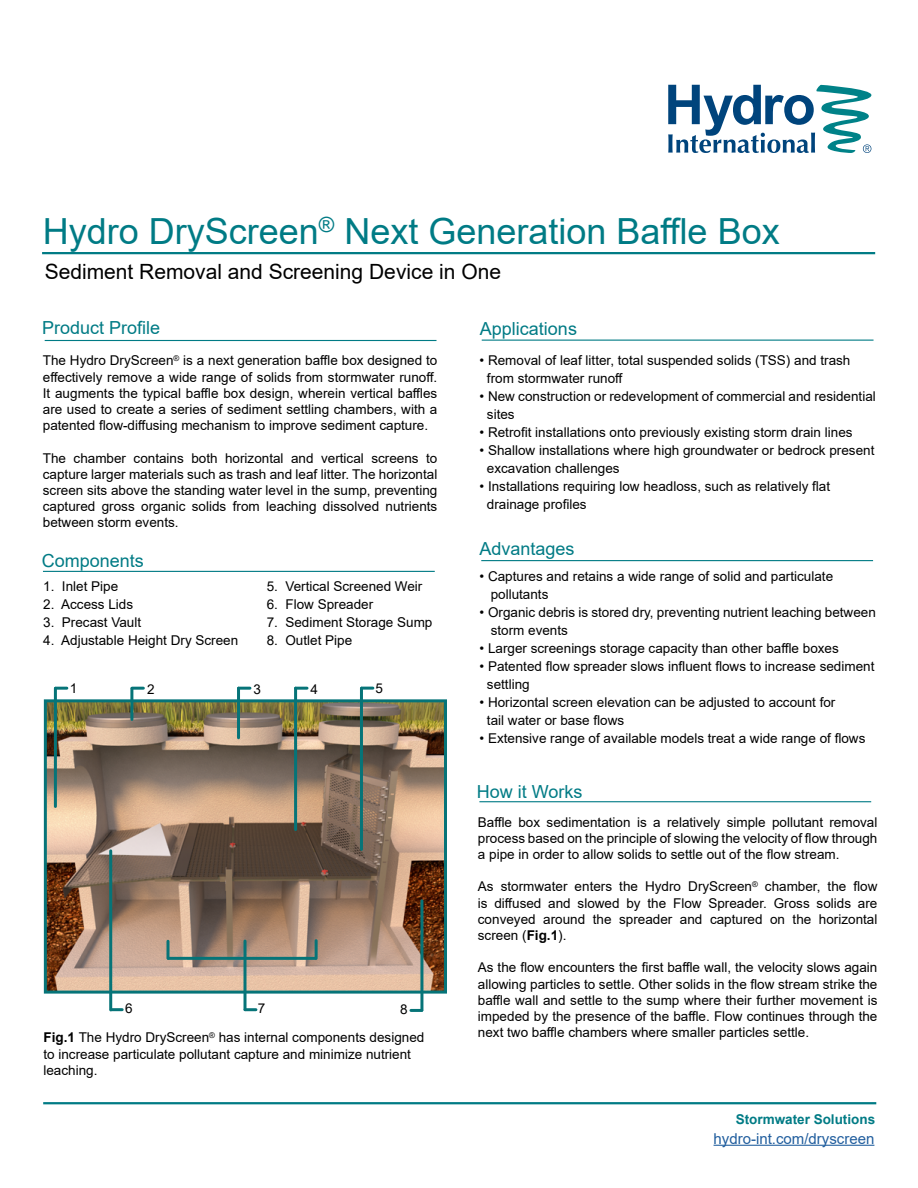
<style>
.page{position:relative;width:918px;height:1188px;background:#fff}
.page>*{position:absolute;margin:0;border:0;box-sizing:border-box;transform-origin:0 0}
.t1{font:36px "Arial";color:#007b85}
.t2{font:21px "Arial";color:#000}
.t3{font:18px "Arial";color:#007b85}
.t4{font:15px "Arial";color:#215e9e}
.t5{font:13.5px/16.2px "Arial";color:#000}
.t6{font:700 13.5px "Arial";color:#007b85}
.s1{font-weight:700}
</style>
<div class="page">
<img style="left:48px;top:703px;width:395px;height:287px">
<div style="left:44px;top:699px;width:403px;height:295px;border:3px solid #067478"></div>
<svg style="left:668px;top:85px;width:204px;height:68px"></svg>
<hr style="left:42px;top:252px;width:833px;height:2px;background:#007b85">
<hr style="left:45px;top:340px;width:391px;height:1px;background:#007b85">
<hr style="left:43px;top:1102px;width:833px;height:2px;background:#007b85">
<hr style="left:714px;top:1145px;width:160px;height:1px;background:#215e9e">
<hr style="left:479px;top:801px;width:392px;height:1px;background:#007b85">
<hr style="left:43px;top:571px;width:392px;height:1px;background:#007b85">
<svg style="left:56px;top:687px;width:11px;height:3px"></svg>
<hr style="left:54px;top:688px;width:3px;height:118px;background:#067478">
<hr style="left:482px;top:340px;width:392px;height:1px;background:#007b85">
<hr style="left:481px;top:560px;width:392px;height:1px;background:#007b85">
<svg style="left:132px;top:687px;width:11px;height:3px"></svg>
<hr style="left:130px;top:688px;width:3px;height:31px;background:#067478">
<svg style="left:239px;top:687px;width:11px;height:3px"></svg>
<hr style="left:237px;top:688px;width:3px;height:50px;background:#067478">
<svg style="left:111px;top:1008px;width:11px;height:3px"></svg>
<hr style="left:109px;top:851px;width:3px;height:159px;background:#067478">
<svg style="left:245px;top:1008px;width:11px;height:3px"></svg>
<hr style="left:244px;top:941px;width:3px;height:69px;background:#067478">
<svg style="left:411px;top:1009px;width:11px;height:3px"></svg>
<hr style="left:420px;top:901px;width:3px;height:109px;background:#067478">
<svg style="left:362px;top:687px;width:11px;height:3px"></svg>
<hr style="left:360px;top:688px;width:3px;height:161px;background:#067478">
<svg style="left:296px;top:687px;width:11px;height:3px"></svg>
<hr style="left:294px;top:688px;width:3px;height:142px;background:#067478">
<hr style="left:315px;top:941px;width:3px;height:17px;background:#067478">
<svg style="left:166px;top:941px;width:4px;height:17px"></svg>
<hr style="left:168px;top:957px;width:148px;height:3px;background:#067478">
<h1 class="t1" style="left:43px;top:207px;width:738px">Hydro DryScreen<sup>®</sup> Next Generation Baffle Box</h1>
<h2 class="t2" style="left:45px;top:257px;width:458px">Sediment Removal and Screening Device in One</h2>
<h3 class="t3" style="left:42px;top:316px;width:120px">Product Profile</h3>
<p class="t5" style="left:43px;top:352px;width:396px;text-align:justify">The Hydro DryScreen<sup>®</sup> is a next generation baffle box designed to effectively remove a wide range of solids from stormwater runoff.<br>It augments the typical baffle box design, wherein vertical baffles are used to create a series of sediment settling chambers, with a patented flow-diffusing mechanism to improve sediment capture.</p>
<p class="t5" style="left:43px;top:450px;width:396px;text-align:justify">The chamber contains both horizontal and vertical screens to capture larger materials such as trash and leaf litter. The horizontal screen sits above the standing water level in the sump, preventing captured gross organic solids from leaching dissolved nutrients between storm events.</p>
<h3 class="t3" style="left:42px;top:548px;width:104px">Components</h3>
<p class="t5" style="left:43px;top:578px;width:77px">1. Inlet Pipe</p>
<p class="t5" style="left:43px;top:596px;width:92px">2. Access Lids</p>
<p class="t5" style="left:43px;top:614px;width:100px">3. Precast Vault</p>
<p class="t5" style="left:43px;top:632px;width:197px">4. Adjustable Height Dry Screen</p>
<p class="t5" style="left:147px;top:681px;width:9px">2</p>
<p class="t5" style="left:70px;top:680px;width:9px">1</p>
<p class="t5" style="left:267px;top:578px;width:157px">5. Vertical Screened Weir</p>
<p class="t5" style="left:267px;top:596px;width:108px">6. Flow Spreader</p>
<p class="t5" style="left:267px;top:614px;width:167px">7. Sediment Storage Sump</p>
<p class="t5" style="left:267px;top:632px;width:87px">8. Outlet Pipe</p>
<p class="t5" style="left:253px;top:681px;width:9px">3</p>
<p class="t5" style="left:310px;top:681px;width:9px">4</p>
<p class="t5" style="left:375px;top:680px;width:9px">5</p>
<p class="t5" style="left:125px;top:1000px;width:9px">6</p>
<p class="t5" style="left:258px;top:1000px;width:9px">7</p>
<p class="t5" style="left:400px;top:1001px;width:9px">8</p>
<p class="t5" style="left:43px;top:1030px;width:382px"><span class="s1">Fig.1</span> The Hydro DryScreen<sup>®</sup> has internal components designed to increase particulate pollutant capture and minimize nutrient leaching.</p>
<h3 class="t3" style="left:480px;top:316px;width:99px">Applications</h3>
<p class="t5" style="left:487px;top:352px;width:365px;line-height:18px;text-indent:-8px">• Removal of leaf litter, total suspended solids (TSS) and trash from stormwater runoff</p>
<p class="t5" style="left:487px;top:387px;width:390px;line-height:18px;text-indent:-8px">• New construction or redevelopment of commercial and residential sites</p>
<p class="t5" style="left:479px;top:424px;width:375px">• Retrofit installations onto previously existing storm drain lines</p>
<p class="t5" style="left:487px;top:441px;width:389px;line-height:18px;text-indent:-8px">• Shallow installations where high groundwater or bedrock present excavation challenges</p>
<p class="t5" style="left:487px;top:477px;width:345px;line-height:18px;text-indent:-8px">• Installations requiring low headloss, such as relatively flat drainage profiles</p>
<h3 class="t3" style="left:480px;top:537px;width:97px">Advantages</h3>
<p class="t5" style="left:491px;top:567px;width:344px;line-height:18px;text-indent:-11px">• Captures and retains a wide range of solid and particulate pollutants</p>
<p class="t5" style="left:491px;top:603px;width:387px;line-height:18px;text-indent:-11px">• Organic debris is stored dry, preventing nutrient leaching between storm events</p>
<p class="t5" style="left:479px;top:640px;width:361px">• Larger screenings storage capacity than other baffle boxes</p>
<p class="t5" style="left:487px;top:657px;width:389px;line-height:18px;text-indent:-8px">• Patented flow spreader slows influent flows to increase sediment settling</p>
<p class="t5" style="left:487px;top:693px;width:350px;line-height:18px;text-indent:-8px">• Horizontal screen elevation can be adjusted to account for tail water or base flows</p>
<p class="t5" style="left:479px;top:730px;width:388px">• Extensive range of available models treat a wide range of flows</p>
<h3 class="t3" style="left:477px;top:780px;width:107px">How it Works</h3>
<p class="t5" style="left:478px;top:814px;width:401px;text-align:justify">Baffle box sedimentation is a relatively simple pollutant removal process based on the principle of slowing the velocity of flow through a pipe in order to allow solids to settle out of the flow stream.</p>
<p class="t5" style="left:478px;top:879px;width:401px;text-align:justify">As stormwater enters the Hydro DryScreen<sup>®</sup> chamber, the flow is diffused and slowed by the Flow Spreader. Gross solids are conveyed around the spreader and captured on the horizontal screen (<span class="s1">Fig.1</span>).</p>
<p class="t5" style="left:478px;top:960px;width:401px;text-align:justify">As the flow encounters the first baffle wall, the velocity slows again allowing particles to settle. Other solids in the flow stream strike the baffle wall and settle to the sump where their further movement is impeded by the presence of the baffle. Flow continues through the next two baffle chambers where smaller particles settle.</p>
<p class="t6" style="left:736px;top:1110px;width:141px">Stormwater Solutions</p>
<p class="t4" style="left:714px;top:1128px;width:162px">hydro-int.com/dryscreen</p>
</div>
